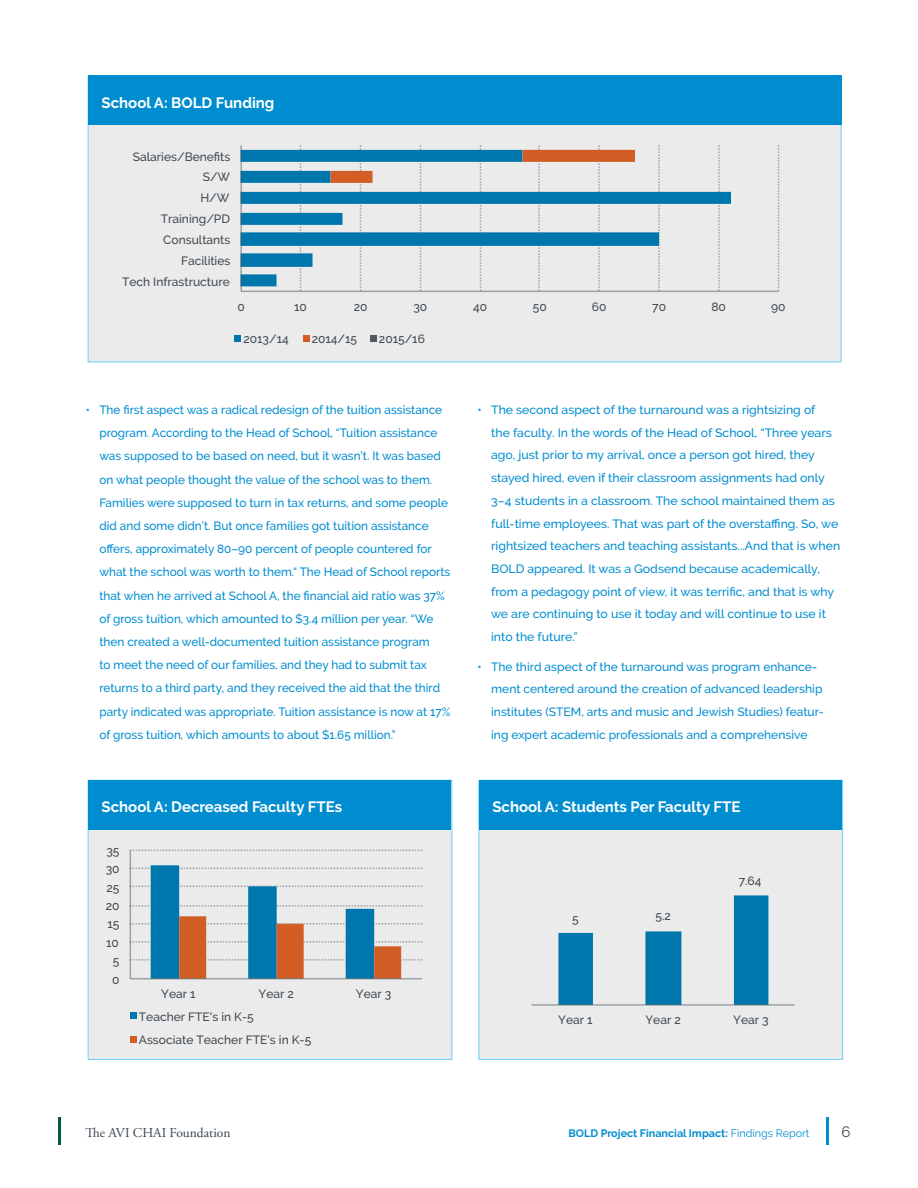
<style>
.page{position:relative;width:918px;height:1188px;background:#fff}
.page>*{position:absolute;margin:0;border:0;box-sizing:border-box;transform-origin:0 0}
.t1{font:700 15px "Raleway";color:#fff}
.t2{font:15px "Raleway";color:#3a4650}
.t3{font:13.5px "Adobe Garamond Pro";color:#3a4650}
.t4{font:500 12px/23.2px "Raleway";color:#008dd0}
.t5{font:500 12px/23.2px "Raleway";color:#435057}
.t6{font:700 10.8px "Raleway";color:#008dd0}
.s1{font-weight:400}
</style>
<div class="page">
<hr style="left:59px;top:1118px;width:2px;height:27px;background:#00583d">
<hr style="left:826px;top:1118px;width:2px;height:27px;background:#008dd0">
<div style="left:88px;top:76px;width:754px;height:286px;background:#ecebec;border:1px solid #6dcff6"></div>
<div style="left:88px;top:76px;width:754px;height:49px;background:#008dd0"></div>
<div style="left:112px;top:126px;width:693px;height:236px;background:#ecebec"></div>
<svg style="left:658px;top:145px;width:2px;height:146px"></svg>
<svg style="left:718px;top:145px;width:2px;height:146px"></svg>
<svg style="left:778px;top:145px;width:1px;height:146px"></svg>
<svg style="left:242px;top:150px;width:489px;height:136px"></svg>
<svg style="left:331px;top:145px;width:304px;height:146px"></svg>
<hr style="left:241px;top:291px;width:538px;height:1px;background:#9ca2a6">
<hr style="left:240px;top:145px;width:2px;height:146px;background:#54636a;opacity:.5">
<div style="left:235px;top:335px;width:6px;height:7px;background:#0077ac"></div>
<div style="left:303px;top:335px;width:6px;height:7px;background:#d25e25"></div>
<div style="left:370px;top:335px;width:7px;height:7px;background:#4d5b62"></div>
<div style="left:88px;top:780px;width:364px;height:280px;background:#ecebec;border:1px solid #6dcff6"></div>
<div style="left:478px;top:780px;width:365px;height:280px;background:#ecebec;border:1px solid #6dcff6"></div>
<div style="left:88px;top:780px;width:363px;height:50px;background:#008dd0"></div>
<div style="left:479px;top:780px;width:362px;height:50px;background:#008dd0"></div>
<svg style="left:131px;top:850px;width:291px;height:1px"></svg>
<svg style="left:131px;top:865px;width:291px;height:113px"></svg>
<hr style="left:130px;top:850px;width:1px;height:129px;background:#54636a;opacity:.5">
<hr style="left:130px;top:978px;width:292px;height:1px;background:#54636a;opacity:.5">
<svg style="left:558px;top:895px;width:210px;height:109px"></svg>
<hr style="left:531px;top:1004px;width:264px;height:2px;background:#54636a;opacity:.5">
<div style="left:97px;top:1003px;width:346px;height:56px;background:#ecebec"></div>
<svg style="left:130px;top:1013px;width:6px;height:6px"></svg>
<svg style="left:130px;top:1036px;width:6px;height:6px"></svg>
<p class="t1" style="left:102px;top:94px;width:174px">School A: BOLD Funding</p>
<p class="t5" style="left:133px;top:145px;width:99px">Salaries/Benefits</p>
<p class="t5" style="left:203px;top:166px;width:29px">S/W</p>
<p class="t5" style="left:200px;top:186px;width:31px">H/W</p>
<p class="t5" style="left:161px;top:207px;width:71px">Training/PD</p>
<p class="t5" style="left:163px;top:228px;width:69px">Consultants</p>
<p class="t5" style="left:181px;top:249px;width:51px">Facilities</p>
<p class="t5" style="left:122px;top:270px;width:109px">Tech Infrastructure</p>
<p class="t5" style="left:237px;top:295px;width:9px">0</p>
<p class="t5" style="left:294px;top:295px;width:14px">10</p>
<p class="t5" style="left:354px;top:295px;width:15px">20</p>
<p class="t5" style="left:413px;top:295px;width:15px">30</p>
<p class="t5" style="left:473px;top:295px;width:16px">40</p>
<p class="t5" style="left:533px;top:295px;width:15px">50</p>
<p class="t5" style="left:592px;top:295px;width:16px">60</p>
<p class="t5" style="left:652px;top:295px;width:15px">70</p>
<p class="t5" style="left:711px;top:295px;width:16px">80</p>
<p class="t5" style="left:771px;top:295px;width:16px">90</p>
<p class="t5" style="left:243px;top:328px;width:47px">2013/14</p>
<p class="t5" style="left:312px;top:328px;width:47px">2014/15</p>
<p class="t5" style="left:379px;top:328px;width:48px">2015/16</p>
<p class="t4" style="left:99px;top:398px;width:352px;text-indent:-14px">• The first aspect was a radical redesign of the tuition assistance program. According to the Head of School, “Tuition assistance was supposed to be based on need, but it wasn’t. It was based on what people thought the value of the school was to them.<br>Families were supposed to turn in tax returns, and some people did and some didn’t. But once families got tuition assistance offers, approximately 80–90 percent of people countered for what the school was worth to them.“ The Head of School reports that when he arrived at School A, the financial aid ratio was 37% of gross tuition, which amounted to $3.4 million per year. “We then created a well-documented tuition assistance program<br>to meet the need of our families, and they had to submit tax returns to a third party, and they received the aid that the third party indicated was appropriate. Tuition assistance is now at 17% of gross tuition, which amounts to about $1.65 million.”</p>
<p class="t4" style="left:491px;top:398px;width:351px;line-height:22.6px;text-indent:-14px">• The second aspect of the turnaround was a rightsizing of<br>the faculty. In the words of the Head of School, “Three years ago, just prior to my arrival, once a person got hired, they stayed hired, even if their classroom assignments had only 3–4 students in a classroom. The school maintained them as full-time employees. That was part of the overstaffing. So, we rightsized teachers and teaching assistants...And that is when BOLD appeared. It was a Godsend because academically, from a pedagogy point of view, it was terrific, and that is why we are continuing to use it today and will continue to use it into the future.”</p>
<p class="t4" style="left:491px;top:655px;width:334px;line-height:22.6px;text-indent:-14px">• The third aspect of the turnaround was program enhance&shy;ment centered around the creation of advanced leadership institutes (STEM, arts and music and Jewish Studies) featur&shy;ing expert academic professionals and a comprehensive</p>
<p class="t1" style="left:102px;top:798px;width:242px">School A: Decreased Faculty FTEs</p>
<p class="t1" style="left:492px;top:798px;width:250px">School A: Students Per Faculty FTE</p>
<p class="t5" style="left:106px;top:839px;width:15px">35</p>
<p class="t5" style="left:107px;top:844px;width:15px">30</p>
<p class="t5" style="left:106px;top:858px;width:15px">30</p>
<p class="t5" style="left:108px;top:862px;width:14px">25</p>
<p class="t5" style="left:107px;top:876px;width:14px">25</p>
<p class="t5" style="left:107px;top:881px;width:15px">20</p>
<p class="t5" style="left:106px;top:894px;width:15px">20</p>
<p class="t5" style="left:109px;top:899px;width:13px">15</p>
<p class="t5" style="left:108px;top:913px;width:13px">15</p>
<p class="t5" style="left:108px;top:918px;width:14px">10</p>
<p class="t5" style="left:106px;top:931px;width:14px">10</p>
<p class="t5" style="left:115px;top:936px;width:8px">5</p>
<p class="t5" style="left:113px;top:949px;width:8px">5</p>
<p class="t5" style="left:114px;top:954px;width:9px">0</p>
<p class="t5" style="left:112px;top:968px;width:9px">0</p>
<p class="t5" style="left:161px;top:982px;width:36px">Year 1</p>
<p class="t5" style="left:259px;top:982px;width:37px">Year 2</p>
<p class="t5" style="left:356px;top:982px;width:37px">Year 3</p>
<p class="t5" style="left:139px;top:1005px;width:174px">Teacher FTE's in K-5<br>Associate Teacher FTE's in K-5</p>
<p class="t5" style="left:572px;top:907px;width:8px">5</p>
<p class="t5" style="left:656px;top:904px;width:17px">5.2</p>
<p class="t5" style="left:739px;top:870px;width:24px">7.64</p>
<p class="t5" style="left:558px;top:1009px;width:36px">Year 1</p>
<p class="t5" style="left:645px;top:1009px;width:37px">Year 2</p>
<p class="t5" style="left:733px;top:1009px;width:37px">Year 3</p>
<p class="t3" style="left:86px;top:1125px;width:147px">The AVI CHAI Foundation</p>
<p class="t6" style="left:569px;top:1127px;width:243px">BOLD Project Financial Impact: <span class="s1">Findings Report</span></p>
<p class="t2" style="left:842px;top:1123px;width:11px">6</p>
</div>
